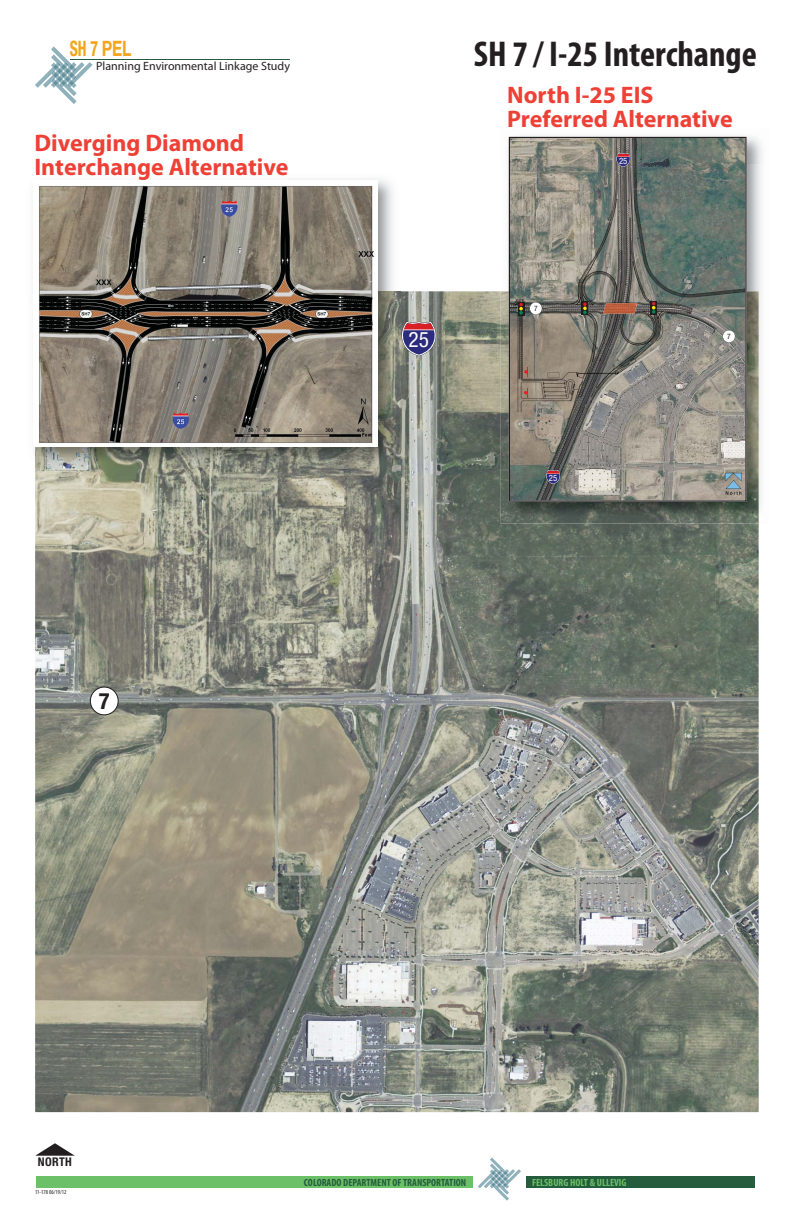
<style>
.page{position:relative;width:792px;height:1224px;background:#fff}
.page>*{position:absolute;margin:0;border:0;box-sizing:border-box;transform-origin:0 0}
.t1{font:700 condensed 36px "Myriad Pro";color:#231f20}
.t2{font:700 24px/24px "Myriad Pro";color:#ef4036}
.t3{font:700 condensed 22.6px "Helvetica Neue LT Std";color:#231f20}
.t4{font:700 condensed 21.3px "Helvetica Neue LT Std";color:#f4a41d;scale:.74 1}
.t5{font:condensed 21.3px "Helvetica Neue LT Std";color:#fff}
.t6{font:12px "Myriad Pro";color:#231f20}
.t7{font:700 condensed 12px "Helvetica Neue LT Std";letter-spacing:.025em;color:#231f20}
.t8{font:700 condensed 10.4px "Myriad Pro";color:#245c3d}
.t9{font:700 condensed 10.4px "Myriad Pro";color:#6cc067}
.t10{font:condensed 8.7px "Helvetica Neue LT Std";color:#fff}
.t11{font:condensed 7.4px "Helvetica Neue LT Std";color:#221e1f}
.t12{font:condensed 6px "Myriad Pro";color:#231f20}
.s1{font-stretch:normal}
</style>
<div class="page">
<svg style="left:35px;top:46px;width:58px;height:58px"></svg>
<hr style="left:70px;top:59px;width:220px;height:1px;background:#245c3d">
<div style="left:36px;top:1176px;width:436px;height:12px;background:#6cc067"></div>
<div style="left:526px;top:1177px;width:229px;height:11px;background:#245c3d"></div>
<svg style="left:478px;top:1157px;width:43px;height:44px"></svg>
<img style="left:380px;top:291px;width:137px;height:821px">
<img style="left:35px;top:469px;width:310px;height:643px">
<img style="left:345px;top:469px;width:35px;height:643px">
<img style="left:517px;top:524px;width:242px;height:588px">
<svg style="left:35px;top:1143px;width:40px;height:13px"></svg>
<svg style="left:400px;top:321px;width:39px;height:35px"></svg>
<svg style="left:90px;top:687px;width:29px;height:28px"></svg>
<img style="left:35px;top:291px;width:365px;height:178px">
<img style="left:35px;top:185px;width:343px;height:261px">
<img style="left:505px;top:164px;width:4px;height:127px">
<img style="left:501px;top:291px;width:31px;height:233px">
<img style="left:727px;top:291px;width:32px;height:233px">
<img style="left:532px;top:502px;width:195px;height:22px">
<svg style="left:509px;top:137px;width:238px;height:365px;background:#82837a"></svg>
<svg style="left:518px;top:302px;width:6px;height:14px"></svg>
<svg style="left:582px;top:302px;width:6px;height:13px"></svg>
<svg style="left:651px;top:301px;width:6px;height:14px"></svg>
<svg style="left:530px;top:302px;width:12px;height:13px"></svg>
<svg style="left:723px;top:330px;width:12px;height:13px"></svg>
<svg style="left:615px;top:153px;width:16px;height:14px"></svg>
<svg style="left:545px;top:470px;width:16px;height:14px"></svg>
<svg style="left:524px;top:367px;width:4px;height:9px"></svg>
<svg style="left:524px;top:388px;width:4px;height:9px"></svg>
<img style="left:603px;top:303px;width:34px;height:11px">
<svg style="left:725px;top:473px;width:17px;height:22px"></svg>
<p class="t4" style="left:70px;top:36px;width:85px">SH 7 <span class="s1">PEL</span></p>
<p class="t6" style="left:96px;top:61px;width:195px">Planning Environmental Linkage Study</p>
<p class="t2" style="left:34px;top:132px;width:211px">Diverging Diamond</p>
<p class="t2" style="left:34px;top:156px;width:255px">Interchange Alternative</p>
<p class="t3" style="left:99px;top:688px;width:12px">7</p>
<h1 class="t1" style="left:474px;top:32px;width:284px">SH 7 / I-25 Interchange</h1>
<p class="t2" style="left:507px;top:85px;width:227px">North I-25 EIS<br>Preferred Alternative</p>
<p class="t10" style="left:619px;top:155px;width:10px">25</p>
<p class="t5" style="left:409px;top:327px;width:22px">25</p>
<p class="t11" style="left:534px;top:305px;width:5px">7</p>
<p class="t10" style="left:549px;top:472px;width:10px">25</p>
<p class="t11" style="left:727px;top:332px;width:5px">7</p>
<p class="t7" style="left:38px;top:1155px;width:35px">NORTH</p>
<p class="t12" style="left:35px;top:1189px;width:33px">11-178 06/19/12</p>
<p class="t8" style="left:304px;top:1176px;width:164px">COLORADO DEPARTMENT OF TRANSPORTATION</p>
<p class="t9" style="left:532px;top:1176px;width:96px">FELSBURG HOLT &amp; ULLEVIG</p>
</div>
